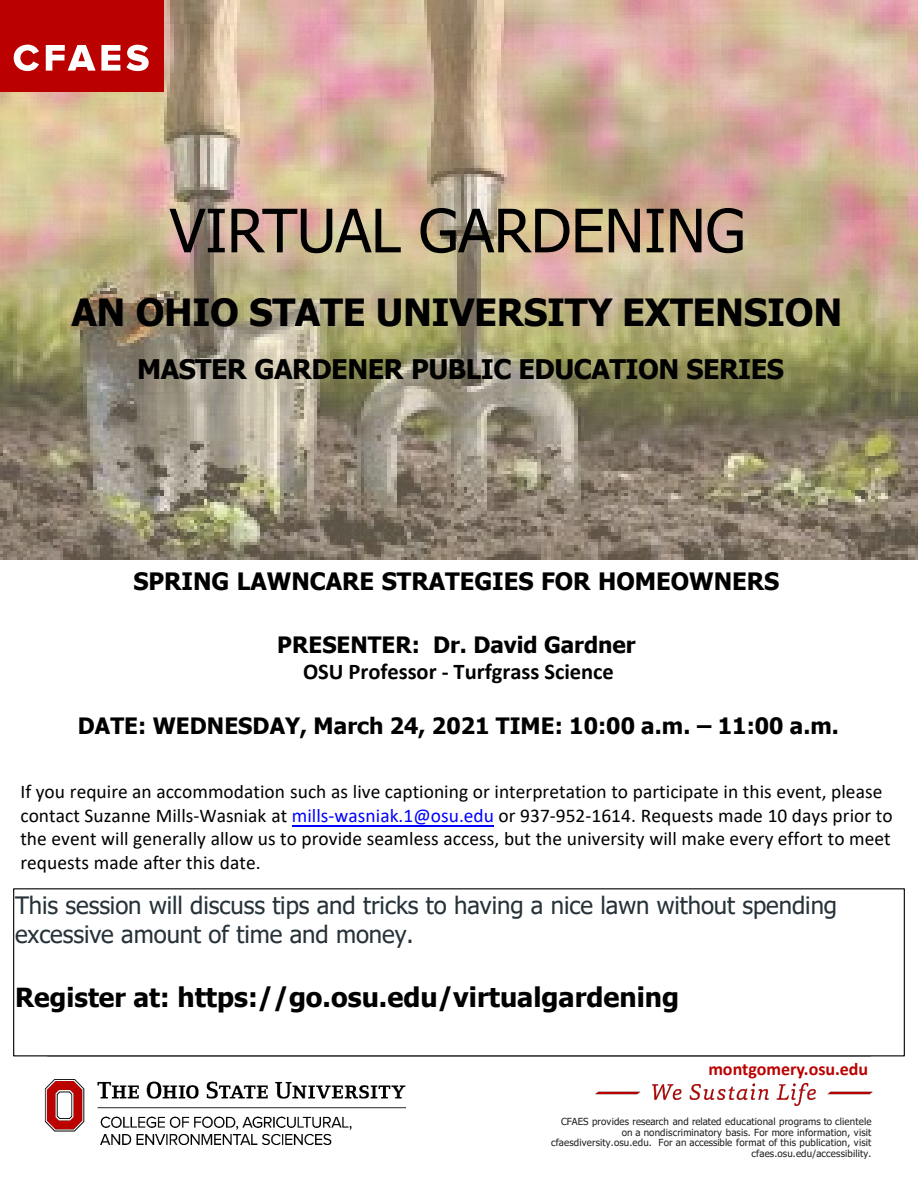
<style>
.page{position:relative;width:918px;height:1188px;background:#fff}
.page>*{position:absolute;margin:0;border:0;box-sizing:border-box;transform-origin:0 0}
.t1{font:60px "Tahoma";letter-spacing:-.005em;color:#000}
.t2{font:700 37.5px "Tahoma";letter-spacing:-.01em;color:#000}
.t3{font:700 27px "Tahoma";letter-spacing:-.015em;color:#000}
.t4{font:24px/28.8px "Tahoma";letter-spacing:-.005em;color:#263238}
.t5{font:700 24px "Tahoma";color:#000}
.t6{font:700 22.5px/25.8px "Calibri";color:#000;text-align:center}
.t7{font:700 22.5px "Tahoma";letter-spacing:.005em;color:#000}
.t8{font:19.5px/23.4px "Calibri";color:#000}
.t9{font:700 18px "Calibri";letter-spacing:-.005em;color:#b00}
.t10{font:9.75px/10.5px "Tahoma";letter-spacing:.01em;color:#231f20;text-align:right}
.s1{font-family:"Tahoma"}
.s2{color:#00f}
.s3{font-size:26.25px}
</style>
<div class="page">
<hr style="left:47px;top:1056px;width:824px;height:1px;background:#b0adad">
<img style="left:0;top:0;width:918px;height:560px">
<div style="left:0;top:0;width:163px;height:92px;background:#b00"></div>
<svg style="left:14px;top:45px;width:25px;height:26px"></svg>
<svg style="left:46px;top:45px;width:74px;height:26px"></svg>
<svg style="left:126px;top:45px;width:23px;height:26px"></svg>
<img style="left:44px;top:1079px;width:363px;height:66px">
<img style="left:596px;top:1084px;width:276px;height:22px">
<hr style="left:292px;top:825px;width:202px;height:2px;background:#00f">
<p class="t1" style="left:170px;top:190px;width:577px">VIRTUAL GARDENING</p>
<p class="t2" style="left:71px;top:286px;width:772px">AN OHIO STATE UNIVERSITY EXTENSION</p>
<p class="t3" style="left:137px;top:350px;width:648px">MASTER GARDENER PUBLIC EDUCATION SERIES</p>
<p class="t5" style="left:133px;top:564px;width:647px">SPRING LAWNCARE STRATEGIES FOR HOMEOWNERS</p>
<p class="t6" style="left:277px;top:632px;width:360px"><span class="s1">PRESENTER: Dr. David Gardner<br></span>OSU Professor - Turfgrass Science</p>
<p class="t7" style="left:78px;top:710px;width:763px">DATE: WEDNESDAY, March 24, 2021 TIME: 10:00 a.m. – 11:00 a.m.</p>
<p class="t8" style="left:20px;top:780px;width:874px">If you require an accommodation such as live captioning or interpretation to participate in this event, please contact Suzanne Mills-Wasniak at <span class="s2">mills-wasniak.1@osu.edu</span> or 937-952-1614. Requests made 10 days prior to the event will generally allow us to provide seamless access, but the university will make every effort to meet requests made after this date.</p>
<h2 class="t4" style="left:15px;top:892px;width:824px">This session will discuss tips and tricks to having a nice lawn without spending excessive amount of time and money.</h2>
<h2 class="t3" style="left:15px;top:978px;width:666px"><span class="s3">Register at:</span> https://go.osu.edu/virtualgardening</h2>
<h4 class="t9" style="left:708px;top:1056px;width:161px">montgomery.osu.edu</h4>
<p class="t10" style="left:551px;top:1117px;width:322px">CFAES provides research and related educational programs to clientele on a nondiscriminatory basis. For more information, visit cfaesdiversity.osu.edu. For an accessible format of this publication, visit cfaes.osu.edu/accessibility.</p>
</div>
